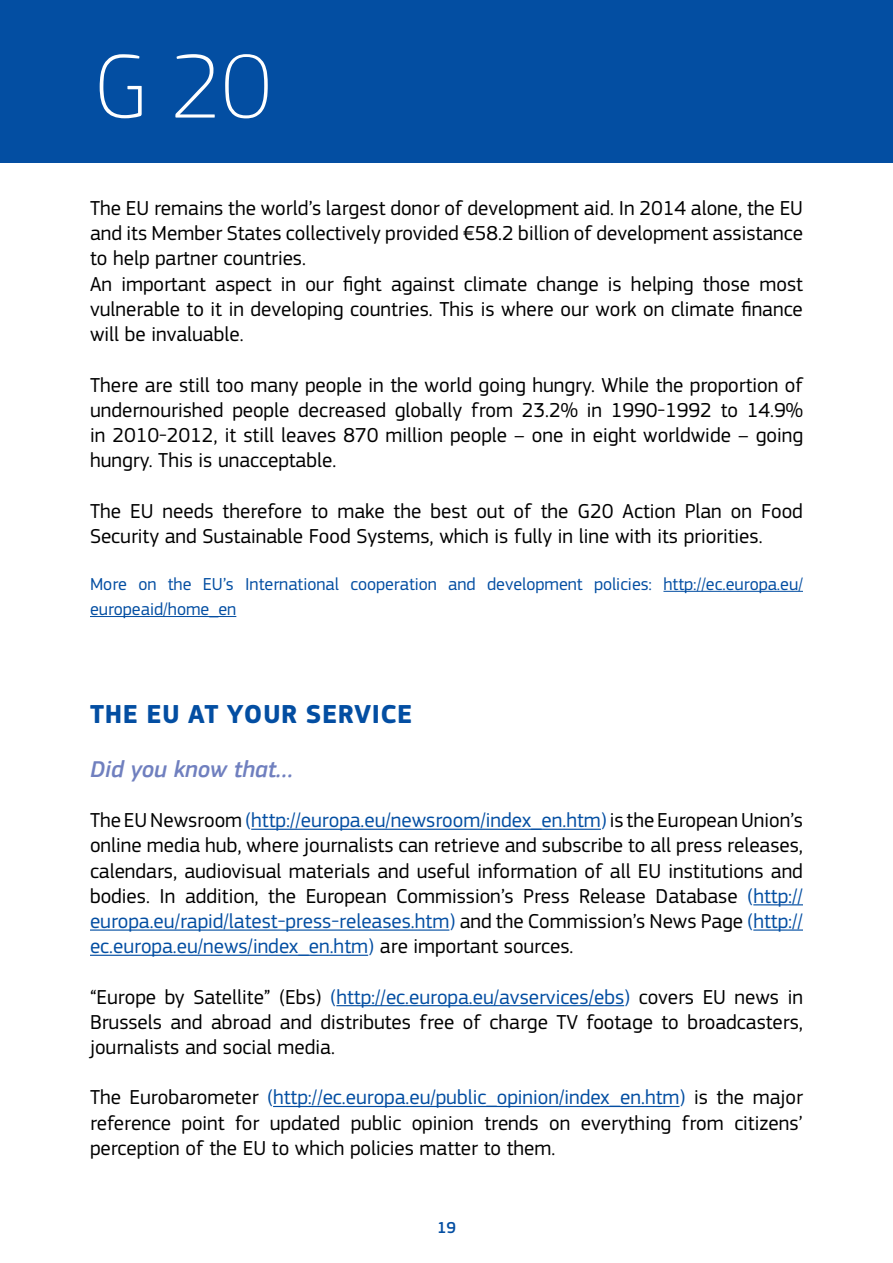
<style>
.page{position:relative;width:893px;height:1263px;background:#fff}
.page>*{position:absolute;margin:0;border:0;box-sizing:border-box;transform-origin:0 0}
.t1{font:100 94.5px "EC Square Sans Pro";color:#fff}
.t2{font:700 27px "EC Square Sans Pro";letter-spacing:.02em;color:#034ea2}
.t3{font:italic 500 24px "EC Square Sans Pro";color:#7080bf}
.t4{font:21px/25.2px "EC Square Sans Pro";color:#000;text-align:justify}
.t5{font:18px/25.2px "EC Square Sans Pro";color:#034ea2}
.t6{font:500 16.5px "EC Square Sans Pro";color:#034ea2}
.s1{color:#034ea2}
</style>
<div class="page">
<div style="left:0;top:0;width:893px;height:162px;background:#034ea2"></div>
<hr style="left:663px;top:591px;width:140px;height:1px;background:#034ea2">
<hr style="left:90px;top:616px;width:146px;height:1px;background:#034ea2">
<hr style="left:251px;top:829px;width:350px;height:1px;background:#034ea2">
<hr style="left:753px;top:904px;width:50px;height:1px;background:#034ea2">
<hr style="left:90px;top:929px;width:359px;height:2px;background:#034ea2">
<hr style="left:753px;top:929px;width:50px;height:2px;background:#034ea2">
<hr style="left:90px;top:955px;width:278px;height:1px;background:#034ea2">
<hr style="left:336px;top:1005px;width:288px;height:1px;background:#034ea2">
<hr style="left:273px;top:1106px;width:407px;height:1px;background:#034ea2">
<h1 class="t1" style="left:94px;top:31px;width:179px">G 20</h1>
<p class="t4" style="left:90px;top:196px;width:714px;text-align:left">The EU remains the world’s largest donor of development aid. In 2014 alone, the EU and its Member States collectively provided €58.2 billion of development assistance to help partner countries.<br>An important aspect in our fight against climate change is helping those most vulnerable to it in developing countries. This is where our work on climate finance will be invaluable.</p>
<p class="t4" style="left:90px;top:372px;width:715px">There are still too many people in the world going hungry. While the proportion of undernourished people decreased globally from 23.2% in 1990-1992 to 14.9% in 2010-2012, it still leaves 870 million people – one in eight worldwide – going hungry. This is unacceptable.</p>
<p class="t4" style="left:90px;top:498px;width:714px">The EU needs therefore to make the best out of the G20 Action Plan on Food<br>Security and Sustainable Food Systems, which is fully in line with its priorities.</p>
<p class="t5" style="left:90px;top:571px;width:714px">More on the EU’s International cooperation and development policies: http://ec.europa.eu/ europeaid/home_en</p>
<p class="t2" style="left:90px;top:698px;width:323px">THE EU AT YOUR SERVICE</p>
<p class="t3" style="left:90px;top:755px;width:205px">Did you know that…</p>
<p class="t4" style="left:90px;top:808px;width:715px">The EU Newsroom <span class="s1">(http://europa.eu/newsroom/index_en.htm)</span> is the European Union’s online media hub, where journalists can retrieve and subscribe to all press releases, calendars, audiovisual materials and useful information of all EU institutions and bodies. In addition, the European Commission’s Press Release Database <span class="s1">(http:// europa.eu/rapid/latest-press-releases.htm)</span> and the Commission’s News Page <span class="s1">(http:// ec.europa.eu/news/index_en.htm)</span> are important sources.</p>
<p class="t4" style="left:90px;top:984px;width:714px">“Europe by Satellite” (Ebs) <span class="s1">(http://ec.europa.eu/avservices/ebs)</span> covers EU news in Brussels and abroad and distributes free of charge TV footage to broadcasters, journalists and social media.</p>
<p class="t4" style="left:90px;top:1085px;width:714px">The Eurobarometer <span class="s1">(http://ec.europa.eu/public_opinion/index_en.htm)</span> is the major reference point for updated public opinion trends on everything from citizens’ perception of the EU to which policies matter to them.</p>
<p class="t6" style="left:437px;top:1218px;width:20px">19</p>
</div>
